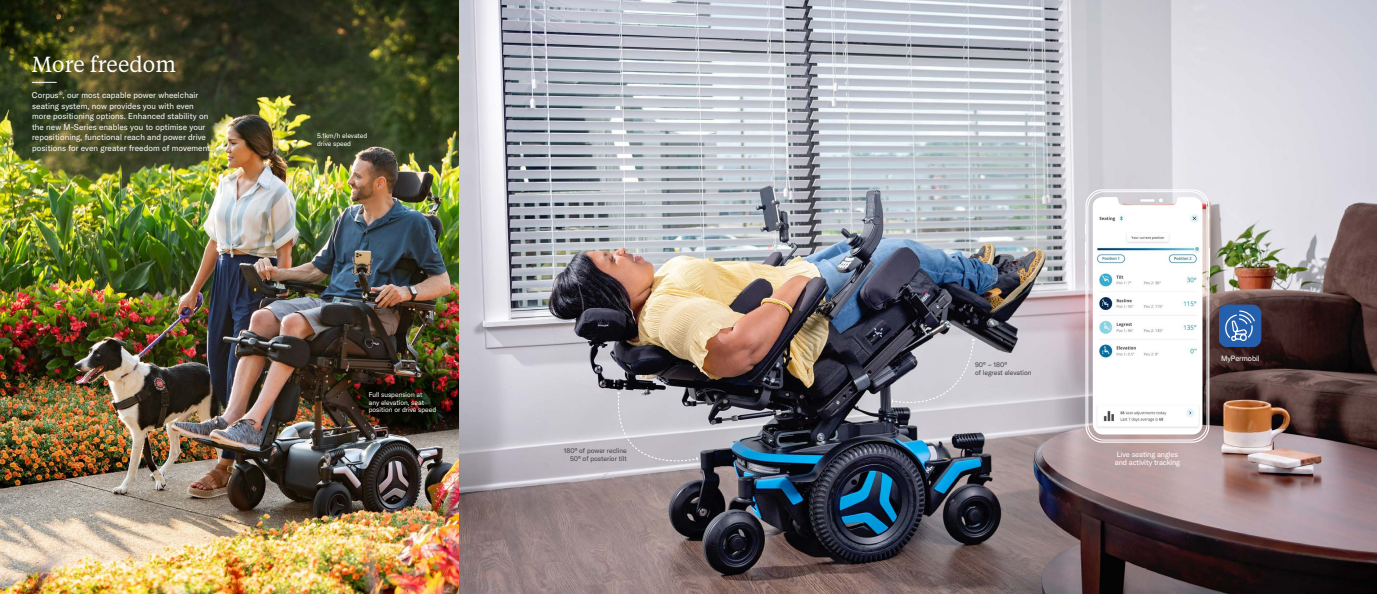
<style>
.page{position:relative;width:1377px;height:594px;background:#fff}
.page>*{position:absolute;margin:0;border:0;box-sizing:border-box;transform-origin:0 0}
.t1{font:21.75px "Tiempos Text";color:#fff}
.t2{font:8.25px/10.5px "GT America";letter-spacing:.01em;color:#fff}
.t3{font:7.5px/8.2px "GT America";letter-spacing:-.01em;color:#fff}
.t4{font:6.75px/7.5px "GT America";color:#fff}
.t5{font:6.75px/7.5px "GT America";color:#414042}
</style>
<div class="page">
<img style="left:0;top:0;width:1377px;height:594px">
<svg style="left:616px;top:392px;width:82px;height:73px;background:#c3c1c7"></svg>
<svg style="left:1085px;top:189px;width:125px;height:254px"></svg>
<svg style="left:891px;top:339px;width:84px;height:65px;background:#b5b4bb"></svg>
<svg style="left:32px;top:82px;width:25px;height:1px"></svg>
<svg style="left:1219px;top:305px;width:42px;height:42px;background:#4170b2"></svg>
<h1 class="t1" style="left:32px;top:50px;width:146px">More freedom</h1>
<p class="t2" style="left:32px;top:90px;width:182px">Corpus<sup>®</sup>, our most capable power wheelchair seating system, now provides you with even more positioning options. Enhanced stability on the new M-Series enables you to optimise your repositioning, functional reach and power drive positions for even greater freedom of movement.</p>
<p class="t4" style="left:317px;top:132px;width:52px">5.1km/h elevated drive speed</p>
<p class="t4" style="left:369px;top:391px;width:69px">Full suspension at<br>any elevation, seat position or drive speed</p>
<p class="t5" style="left:975px;top:361px;width:58px">90° – 180°<br>of legrest elevation</p>
<p class="t5" style="left:564px;top:447px;width:64px;text-align:right">180° of power recline<br>50° of posterior tilt</p>
<p class="t3" style="left:1115px;top:450px;width:67px">Live seating angles and activity tracking</p>
<p class="t3" style="left:1221px;top:354px;width:40px">MyPermobil</p>
</div>
